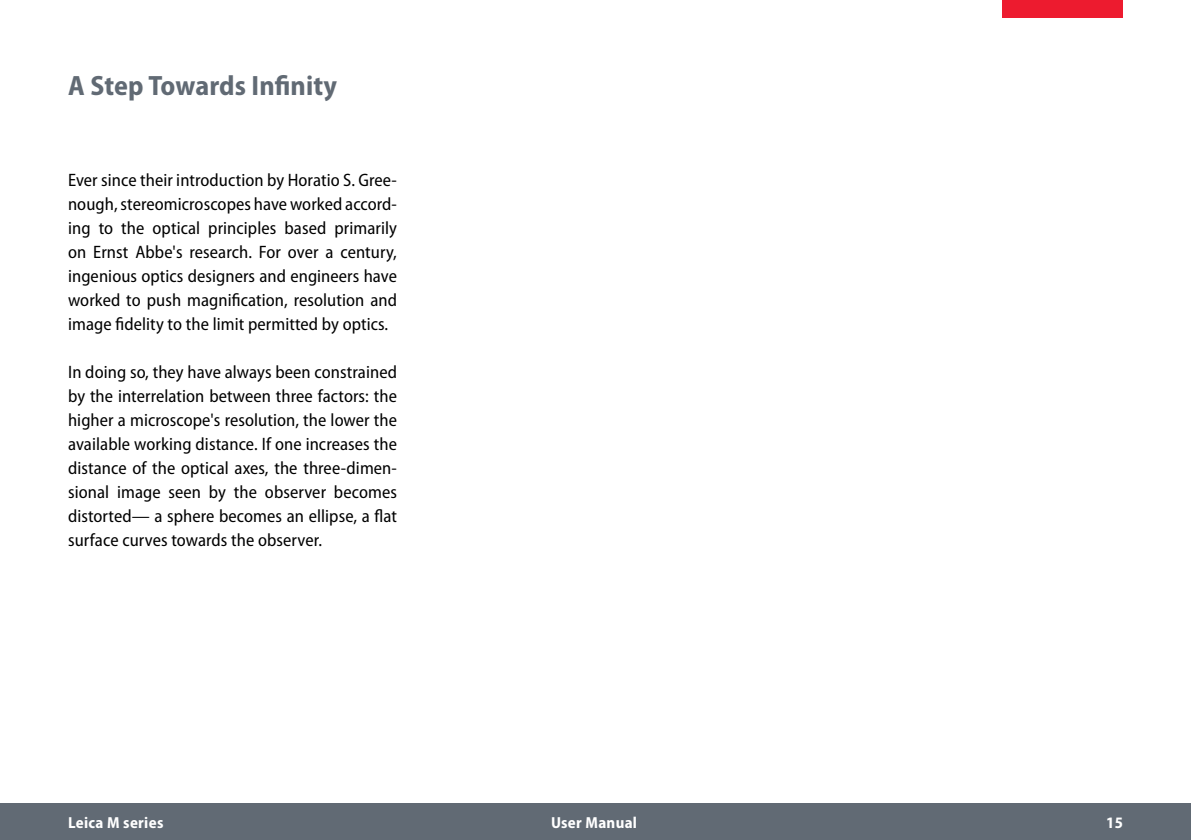
<style>
.page{position:relative;width:1191px;height:840px;background:#fff}
.page>*{position:absolute;margin:0;border:0;box-sizing:border-box;transform-origin:0 0}
.t1{font:700 semi-condensed 28px "Myriad Pro";letter-spacing:.005em;color:#616a74}
.t2{font:semi-condensed 18px/24px "Myriad Pro";letter-spacing:.005em;color:#000;text-align:justify}
.t3{font:700 semi-condensed 16px "Myriad Pro";letter-spacing:.02em;color:#fff}
</style>
<div class="page">
<div style="left:0;top:803px;width:1191px;height:36px;background:#616a74"></div>
<div style="left:1002px;top:0;width:121px;height:17px;background:#ed1b2f"></div>
<h1 class="t1" style="left:68px;top:70px;width:270px">A Step Towards Infinity</h1>
<p class="t2" style="left:68px;top:168px;width:330px">Ever since their introduction by Horatio S. Gree&shy;nough, stereomicroscopes have worked accord&shy;ing to the optical principles based primarily on Ernst Abbe's research. For over a century, ingenious optics designers and engineers have worked to push magnification, resolution and image fidelity to the limit permitted by optics.</p>
<p class="t2" style="left:68px;top:360px;width:330px">In doing so, they have always been constrained by the interrelation between three factors: the higher a microscope's resolution, the lower the available working distance. If one increases the distance of the optical axes, the three-dimen&shy;sional image seen by the observer becomes distorted— a sphere becomes an ellipse, a flat surface curves towards the observer.</p>
<p class="t3" style="left:68px;top:813px;width:97px">Leica M series</p>
<p class="t3" style="left:551px;top:813px;width:88px">User Manual</p>
<p class="t3" style="left:1106px;top:813px;width:18px">15</p>
</div>
